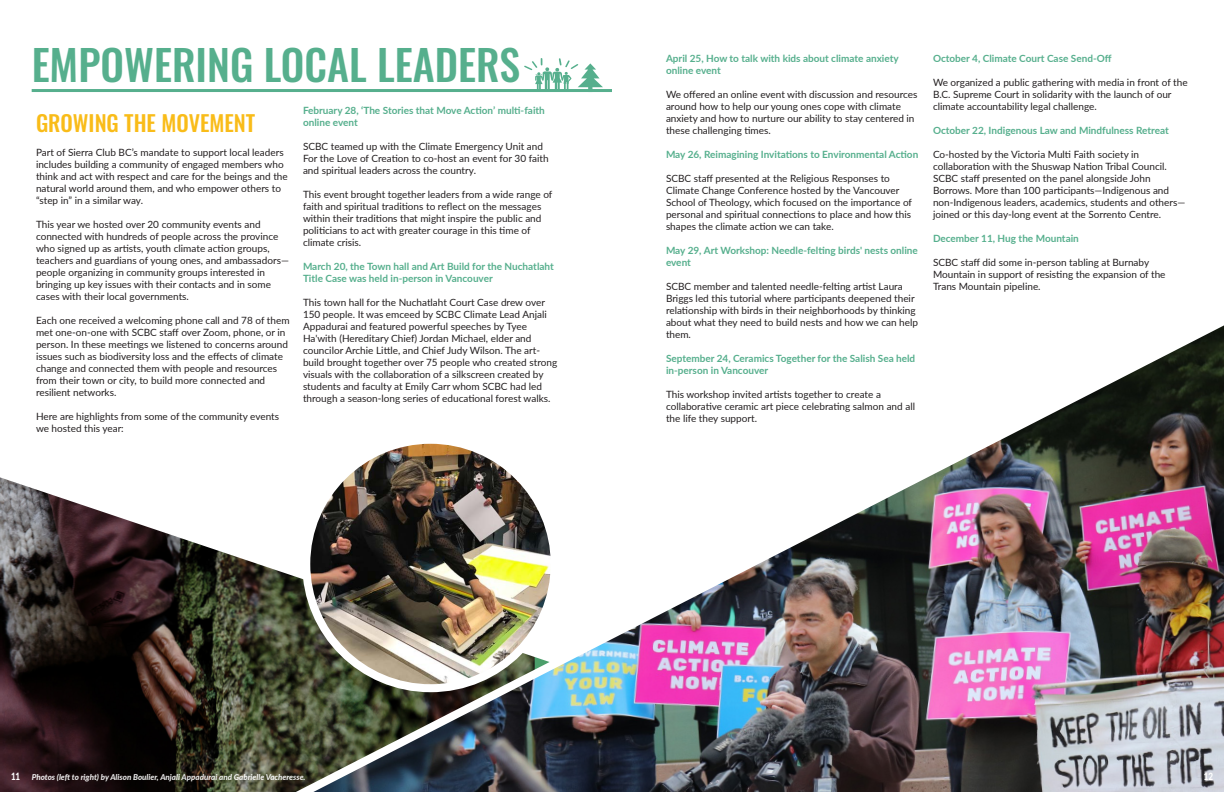
<style>
.page{position:relative;width:1224px;height:792px;background:#fff}
.page>*{position:absolute;margin:0;border:0;box-sizing:border-box;transform-origin:0 0}
.t1{font:500 42px "Oswald";color:#56af8d}
.t2{font:500 22px "Oswald";color:#f9bc19}
.t3{font:10px/12px "Lato";color:#231f20}
.t4{font:700 10px/12px "Lato";color:#56af8d}
.t5{font:800 10px "Lato";color:#fff;scale:.8 1}
.t6{font:italic 800 8px "Lato";color:#fff}
</style>
<div class="page">
<svg style="left:0;top:477px;width:246px;height:315px;background:#4a423f"></svg>
<img style="left:246px;top:325px;width:978px;height:467px">
<img style="left:306px;top:440px;width:249px;height:246px">
<div style="left:302px;top:436px;width:257px;height:256px;border:8px solid #fff;border-radius:50%"></div>
<hr style="left:32px;top:89px;width:580px;height:3px;background:#56af8d">
<svg style="left:524px;top:58px;width:79px;height:31px"></svg>
<p class="t1" style="left:32px;top:43px;width:490px">EMPOWERING LOCAL LEADERS</p>
<p class="t4" style="left:666px;top:52px;width:234px">April 25, How to talk with kids about climate anxiety online event</p>
<p class="t3" style="left:666px;top:88px;width:253px">We offered an online event with discussion and resources around how to help our young ones cope with climate anxiety and how to nurture our ability to stay centered in these challenging times.</p>
<p class="t4" style="left:666px;top:148px;width:254px">May 26, Reimagining Invitations to Environmental Action</p>
<p class="t3" style="left:666px;top:172px;width:248px">SCBC staff presented at the Religious Responses to Climate Change Conference hosted by the Vancouver School of Theology, which focused on the importance of personal and spiritual connections to place and how this shapes the climate action we can take.</p>
<p class="t4" style="left:666px;top:244px;width:253px">May 29, Art Workshop: Needle-felting birds' nests online event</p>
<p class="t3" style="left:666px;top:280px;width:254px">SCBC member and talented needle-felting artist Laura Briggs led this tutorial where participants deepened their relationship with birds in their neighborhoods by thinking about what they need to build nests and how we can help them.</p>
<p class="t4" style="left:666px;top:352px;width:251px">September 24, Ceramics Together for the Salish Sea held in-person in Vancouver</p>
<p class="t3" style="left:666px;top:388px;width:251px">This workshop invited artists together to create a collaborative ceramic art piece celebrating salmon and all the life they support.</p>
<p class="t4" style="left:303px;top:104px;width:243px">February 28, ‘The Stories that Move Action’ multi-faith online event</p>
<p class="t3" style="left:303px;top:140px;width:247px">SCBC teamed up with the Climate Emergency Unit and<br>For the Love of Creation to co-host an event for 30 faith and spiritual leaders across the country.</p>
<p class="t3" style="left:303px;top:188px;width:251px">This event brought together leaders from a wide range of faith and spiritual traditions to reflect on the messages within their traditions that might inspire the public and politicians to act with greater courage in this time of climate crisis.</p>
<p class="t4" style="left:303px;top:260px;width:252px">March 20, the Town hall and Art Build for the Nuchatlaht<br>Title Case was held in-person in Vancouver</p>
<p class="t3" style="left:303px;top:296px;width:256px">This town hall for the Nuchatlaht Court Case drew over 150 people. It was emceed by SCBC Climate Lead Anjali Appadurai and featured powerful speeches by Tyee Ha'with (Hereditary Chief) Jordan Michael, elder and councilor Archie Little, and Chief Judy Wilson. The art&shy;build brought together over 75 people who created strong visuals with the collaboration of a silkscreen created by students and faculty at Emily Carr whom SCBC had led through a season-long series of educational forest walks.</p>
<p class="t2" style="left:36px;top:112px;width:221px">GROWING THE MOVEMENT</p>
<p class="t3" style="left:36px;top:146px;width:253px">Part of Sierra Club BC’s mandate to support local leaders includes building a community of engaged members who think and act with respect and care for the beings and the natural world around them, and who empower others to “step in” in a similar way.</p>
<p class="t3" style="left:36px;top:218px;width:255px">This year we hosted over 20 community events and connected with hundreds of people across the province who signed up as artists, youth climate action groups, teachers and guardians of young ones, and ambassadors— people organizing in community groups interested in bringing up key issues with their contacts and in some cases with their local governments.</p>
<p class="t3" style="left:36px;top:314px;width:255px">Each one received a welcoming phone call and 78 of them met one-on-one with SCBC staff over Zoom, phone, or in person. In these meetings we listened to concerns around issues such as biodiversity loss and the effects of climate change and connected them with people and resources from their town or city, to build more connected and resilient networks.</p>
<p class="t3" style="left:36px;top:410px;width:245px">Here are highlights from some of the community events we hosted this year:</p>
<p class="t4" style="left:933px;top:52px;width:180px">October 4, Climate Court Case Send-Off</p>
<p class="t3" style="left:933px;top:76px;width:256px">We organized a public gathering with media in front of the<br>B.C. Supreme Court in solidarity with the launch of our climate accountability legal challenge.</p>
<p class="t4" style="left:933px;top:124px;width:237px">October 22, Indigenous Law and Mindfulness Retreat</p>
<p class="t3" style="left:933px;top:148px;width:254px">Co-hosted by the Victoria Multi Faith society in collaboration with the Shuswap Nation Tribal Council.<br>SCBC staff presented on the panel alongside John Borrows. More than 100 participants—Indigenous and non-Indigenous leaders, academics, students and others— joined or this day-long event at the Sorrento Centre.</p>
<p class="t4" style="left:933px;top:232px;width:147px">December 11, Hug the Mountain</p>
<p class="t3" style="left:933px;top:256px;width:234px">SCBC staff did some in-person tabling at Burnaby<br>Mountain in support of resisting the expansion of the<br>Trans Mountain pipeline.</p>
<p class="t5" style="left:11px;top:769px;width:13px">11</p>
<p class="t5" style="left:1204px;top:769px;width:13px">12</p>
<p class="t6" style="left:32px;top:771px;width:275px">Photos (left to right) by Alison Boulier, Anjali Appadurai and Gabrielle Vacheresse.</p>
</div>
